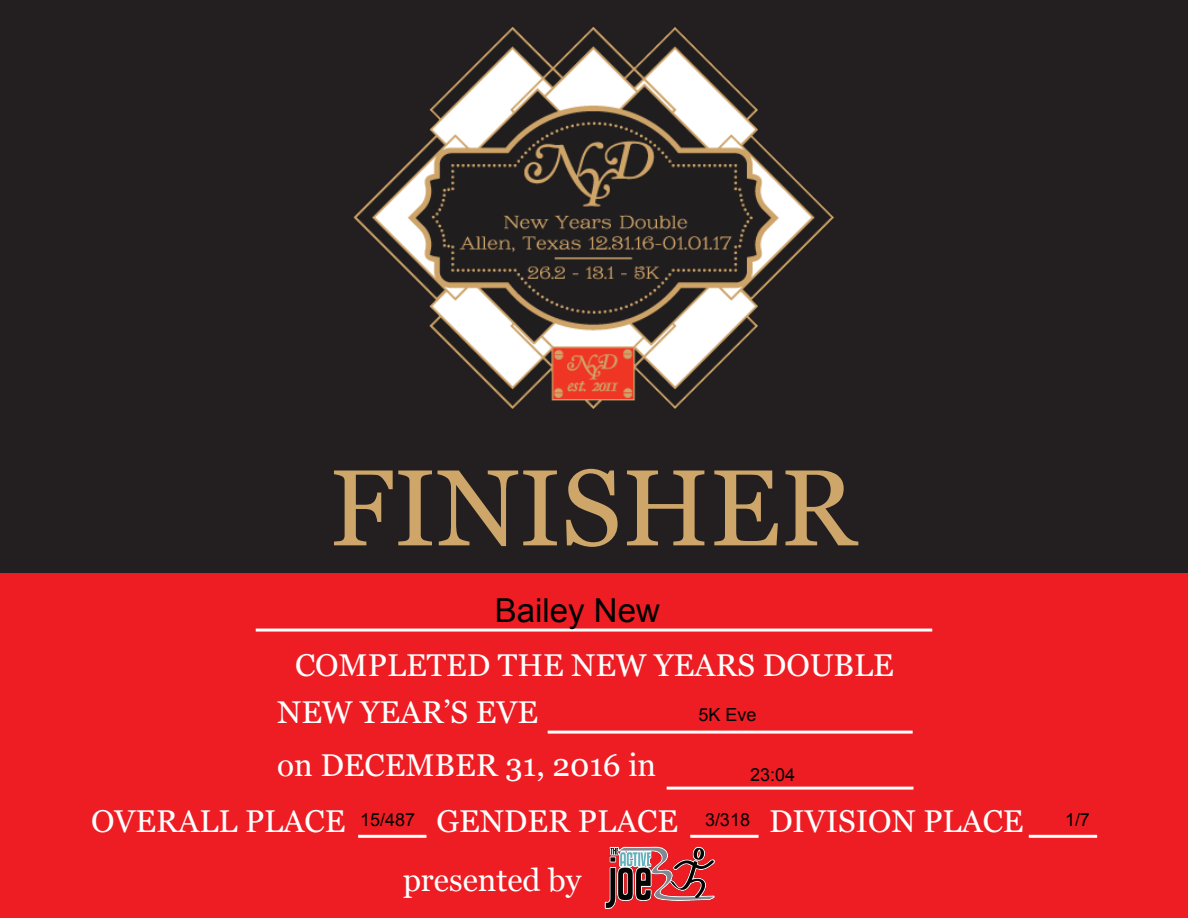
<style>
.page{position:relative;width:1188px;height:918px;background:#fff}
.page>*{position:absolute;margin:0;border:0;box-sizing:border-box;transform-origin:0 0}
.t1{font:108px "Georgia";color:#cfa669}
.t2{font:33px "Arial";color:#000}
.t3{font:31.5px/47.2px "Georgia";color:#fff}
.t4{font:18px "Arial";color:#000}
</style>
<div class="page">
<div style="left:0;top:0;width:1188px;height:635px;background:#231f20"></div>
<div style="left:0;top:573px;width:1188px;height:345px;background:#ee1d23"></div>
<img style="left:353px;top:27px;width:482px;height:382px">
<hr style="left:256px;top:629px;width:676px;height:3px;background:#fff">
<hr style="left:548px;top:731px;width:365px;height:3px;background:#fff">
<hr style="left:667px;top:787px;width:246px;height:3px;background:#fff">
<hr style="left:358px;top:835px;width:68px;height:3px;background:#fff">
<hr style="left:690px;top:835px;width:69px;height:3px;background:#fff">
<hr style="left:1029px;top:835px;width:68px;height:3px;background:#fff">
<img style="left:604px;top:834px;width:124px;height:75px">
<h1 class="t1" style="left:329px;top:429px;width:528px">FINISHER</h1>
<p class="t2" style="left:495px;top:593px;width:166px">Bailey New</p>
<p class="t3" style="left:277px;top:640px;width:618px;text-indent:18px">COMPLETED THE NEW YEARS DOUBLE<br>NEW YEAR’S EVE</p>
<p class="t3" style="left:91px;top:736px;width:567px;line-height:56.1px;text-indent:186px">on DECEMBER 31, 2016 in<br>OVERALL PLACE</p>
<p class="t4" style="left:698px;top:705px;width:59px">5K Eve</p>
<p class="t4" style="left:750px;top:765px;width:47px">23:04</p>
<p class="t3" style="left:436px;top:796px;width:243px">GENDER PLACE</p>
<p class="t3" style="left:769px;top:796px;width:256px">DIVISION PLACE</p>
<p class="t3" style="left:403px;top:855px;width:180px">presented by</p>
<p class="t4" style="left:360px;top:810px;width:57px">15/487</p>
<p class="t4" style="left:705px;top:810px;width:47px">3/318</p>
<p class="t4" style="left:1065px;top:810px;width:27px">1/7</p>
</div>
